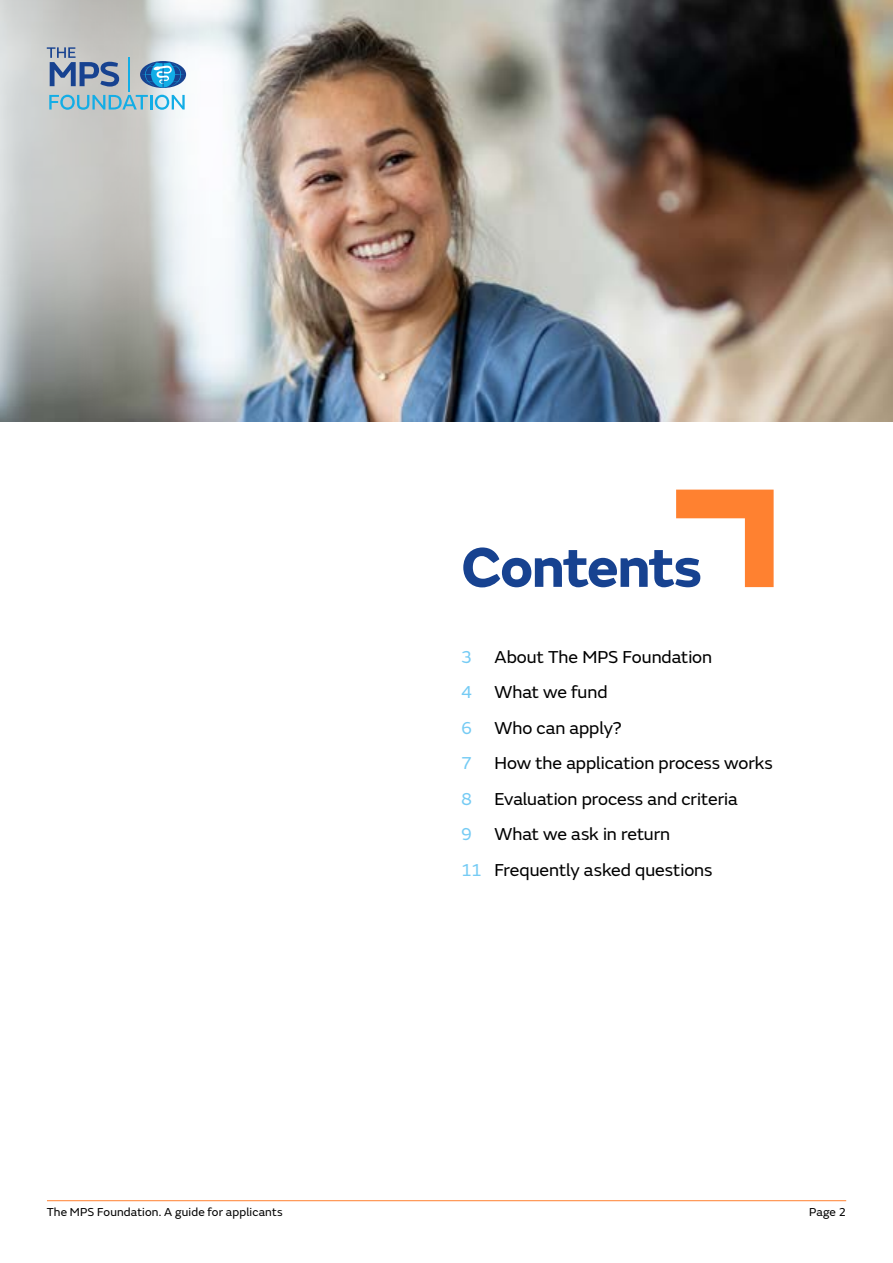
<style>
.page{position:relative;width:893px;height:1263px;background:#fff}
.page>*{position:absolute;margin:0;border:0;box-sizing:border-box;transform-origin:0 0}
.t1{font:700 58.5px "FS Emeric";letter-spacing:-.025em;color:#174290}
.t2{font:18px/35.5px "FS Emeric";letter-spacing:-.005em;color:#000}
.t3{font:18px/35.5px "FS Emeric";color:#75cbf4}
.t4{font:12px "FS Emeric";letter-spacing:.015em;color:#000}
</style>
<div class="page">
<hr style="left:47px;top:1200px;width:799px;height:1px;background:#ff8130">
<img style="left:0;top:0;width:893px;height:421px">
<svg style="left:0;top:0;width:315px;height:408px"></svg>
<svg style="left:676px;top:490px;width:98px;height:97px"></svg>
<svg style="left:141px;top:61px;width:44px;height:27px"></svg>
<hr style="left:129px;top:57px;width:1px;height:35px;background:#12ade6">
<svg style="left:49px;top:95px;width:136px;height:15px;background:#88c4d8"></svg>
<svg style="left:47px;top:47px;width:72px;height:40px;background:#8d9bb3"></svg>
<h1 class="t1" style="left:461px;top:521px;width:242px">Contents</h1>
<p class="t3" style="left:461px;top:638px;width:22px">3<br>4<br>6<br>7<br>8<br>9<br>11</p>
<p class="t2" style="left:495px;top:638px;width:280px">About The MPS Foundation<br>What we fund<br>Who can apply?<br>How the application process works<br>Evaluation process and criteria<br>What we ask in return<br>Frequently asked questions</p>
<p class="t4" style="left:47px;top:1203px;width:237px">The MPS Foundation. A guide for applicants</p>
<p class="t4" style="left:809px;top:1203px;width:39px">Page 2</p>
</div>
